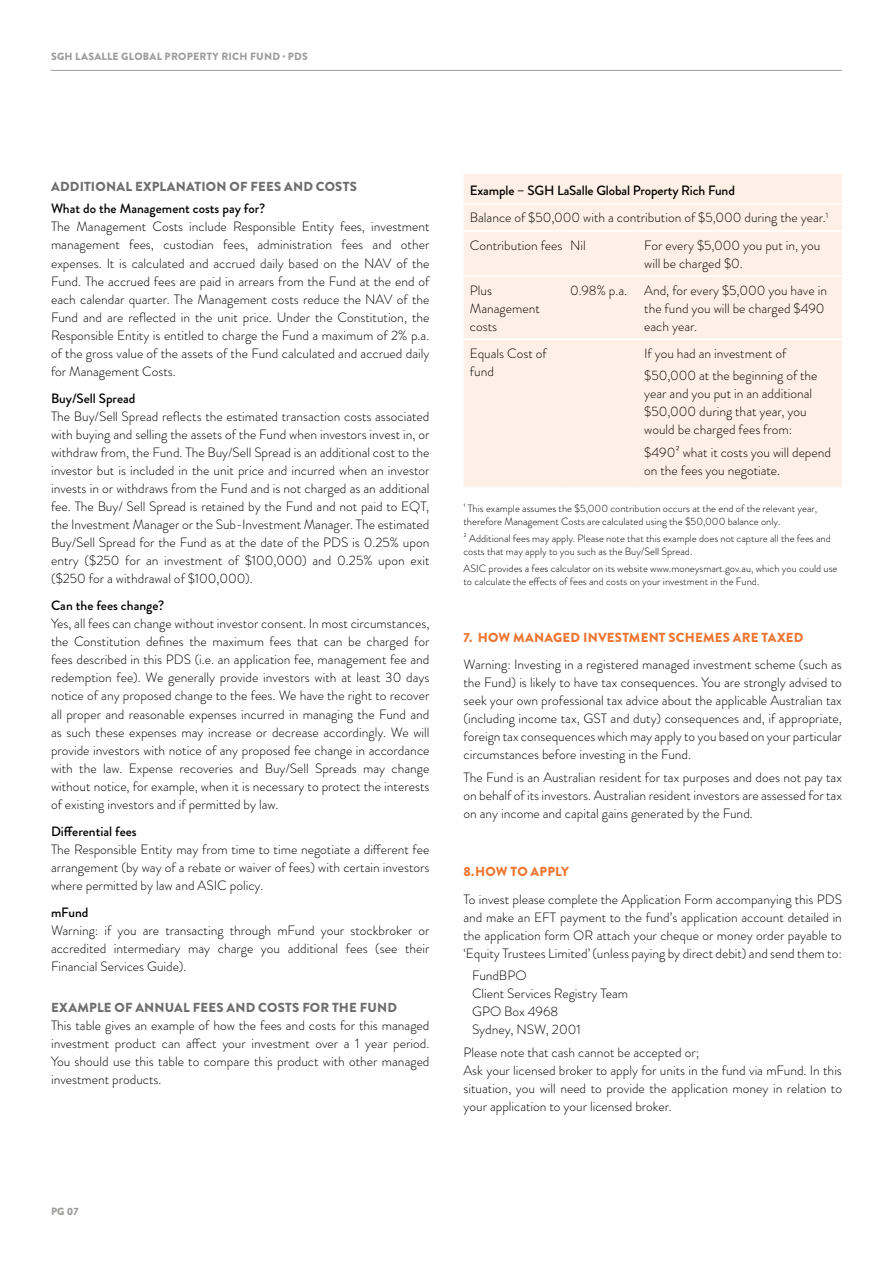
<style>
.page{position:relative;width:893px;height:1263px;background:#fff}
.page>*{position:absolute;margin:0;border:0;box-sizing:border-box;transform-origin:0 0}
.t1{font:300 13.5px/18px "Brandon Grotesque";color:#000}
.t2{font:500 13.5px "Brandon Grotesque";color:#000}
.t3{font:900 13.2px "Brandon Grotesque";letter-spacing:.015em;color:#706f6f}
.t4{font:900 13.2px "Brandon Grotesque";letter-spacing:.015em;color:#ee7633}
.t5{font:300 10.5px/12.8px "Brandon Grotesque";color:#000}
.t6{font:900 10.5px "Brandon Grotesque";letter-spacing:.02em;color:#9d9d9c}
.s1{font-weight:500}
</style>
<div class="page">
<hr style="left:51px;top:70px;width:791px;height:1px;background:#9d9d9c">
<div style="left:463px;top:174px;width:379px;height:313px;background:#fef0e7"></div>
<hr style="left:463px;top:203px;width:101px;height:2px;background:#fff">
<hr style="left:564px;top:203px;width:74px;height:2px;background:#fff">
<hr style="left:638px;top:203px;width:204px;height:2px;background:#fff">
<hr style="left:463px;top:230px;width:101px;height:2px;background:#fff">
<hr style="left:564px;top:230px;width:74px;height:2px;background:#fff">
<hr style="left:638px;top:230px;width:204px;height:2px;background:#fff">
<hr style="left:463px;top:275px;width:101px;height:2px;background:#fff">
<hr style="left:564px;top:275px;width:74px;height:2px;background:#fff">
<hr style="left:638px;top:275px;width:204px;height:2px;background:#fff">
<hr style="left:463px;top:338px;width:101px;height:2px;background:#fff">
<hr style="left:564px;top:338px;width:74px;height:2px;background:#fff">
<hr style="left:638px;top:338px;width:204px;height:2px;background:#fff">
<p class="t6" style="left:51px;top:49px;width:258px">SGH LASALLE GLOBAL PROPERTY RICH FUND · PDS</p>
<p class="t3" style="left:51px;top:177px;width:307px">ADDITIONAL EXPLANATION OF FEES AND COSTS</p>
<p class="t2" style="left:51px;top:199px;width:216px">What do the Management costs pay for?</p>
<p class="t1" style="left:51px;top:218px;width:380px;text-align:justify">The Management Costs include Responsible Entity fees, investment management fees, custodian fees, administration fees and other expenses. It is calculated and accrued daily based on the NAV of the Fund. The accrued fees are paid in arrears from the Fund at the end of each calendar quarter. The Management costs reduce the NAV of the Fund and are reflected in the unit price. Under the Constitution, the Responsible Entity is entitled to charge the Fund a maximum of 2% p.a. of the gross value of the assets of the Fund calculated and accrued daily for Management Costs.</p>
<p class="t2" style="left:51px;top:389px;width:86px">Buy/Sell Spread</p>
<p class="t1" style="left:51px;top:407px;width:380px;text-align:justify">The Buy/Sell Spread reflects the estimated transaction costs associated with buying and selling the assets of the Fund when investors invest in, or withdraw from, the Fund. The Buy/Sell Spread is an additional cost to the investor but is included in the unit price and incurred when an investor invests in or withdraws from the Fund and is not charged as an additional fee. The Buy/ Sell Spread is retained by the Fund and not paid to EQT, the Investment Manager or the Sub-Investment Manager. The estimated Buy/Sell Spread for the Fund as at the date of the PDS is 0.25% upon entry ($250 for an investment of $100,000) and 0.25% upon exit ($250 for a withdrawal of $100,000).</p>
<p class="t2" style="left:51px;top:596px;width:115px">Can the fees change?</p>
<p class="t1" style="left:51px;top:615px;width:380px;text-align:justify">Yes, all fees can change without investor consent. In most circumstances, the Constitution defines the maximum fees that can be charged for fees described in this PDS (i.e. an application fee, management fee and redemption fee). We generally provide investors with at least 30 days notice of any proposed change to the fees. We have the right to recover all proper and reasonable expenses incurred in managing the Fund and as such these expenses may increase or decrease accordingly. We will provide investors with notice of any proposed fee change in accordance with the law. Expense recoveries and Buy/Sell Spreads may change without notice, for example, when it is necessary to protect the interests of existing investors and if permitted by law.</p>
<p class="t2" style="left:51px;top:822px;width:87px">Differential fees</p>
<p class="t1" style="left:51px;top:840px;width:380px;text-align:justify">The Responsible Entity may from time to time negotiate a different fee arrangement (by way of a rebate or waiver of fees) with certain investors where permitted by law and ASIC policy.</p>
<p class="t2" style="left:51px;top:903px;width:39px">mFund</p>
<p class="t1" style="left:51px;top:921px;width:380px;text-align:justify">Warning: if you are transacting through mFund your stockbroker or accredited intermediary may charge you additional fees (see their Financial Services Guide).</p>
<p class="t3" style="left:51px;top:998px;width:347px">EXAMPLE OF ANNUAL FEES AND COSTS FOR THE FUND</p>
<p class="t1" style="left:51px;top:1016px;width:380px;text-align:justify">This table gives an example of how the fees and costs for this managed investment product can affect your investment over a 1 year period.<br>You should use this table to compare this product with other managed investment products.</p>
<p class="t1" style="left:470px;top:177px;width:360px;line-height:27px"><span class="s1">Example – SGH LaSalle Global Property Rich Fund<br></span>Balance of $50,000 with a contribution of $5,000 during the year.<sup>1<br></sup>Contribution fees Nil</p>
<p class="t1" style="left:644px;top:236px;width:178px">For every $5,000 you put in, you will be charged $0.</p>
<p class="t1" style="left:470px;top:281px;width:72px">Plus<br>Management costs</p>
<p class="t1" style="left:570px;top:281px;width:59px">0.98% p.a.</p>
<p class="t1" style="left:644px;top:281px;width:184px">And, for every $5,000 you have in the fund you will be charged $490 each year.</p>
<p class="t1" style="left:470px;top:344px;width:78px">Equals Cost of fund</p>
<p class="t1" style="left:644px;top:342px;width:175px;line-height:22.5px">If you had an investment of $50,000 at the beginning of the</p>
<p class="t1" style="left:644px;top:385px;width:169px">year and you put in an additional $50,000 during that year, you would be charged fees from:</p>
<p class="t1" style="left:644px;top:443px;width:188px">$490² what it costs you will depend on the fees you negotiate.</p>
<p class="t5" style="left:463px;top:502px;width:355px">¹ This example assumes the $5,000 contribution occurs at the end of the relevant year, therefore Management Costs are calculated using the $50,000 balance only.</p>
<p class="t5" style="left:463px;top:532px;width:369px">² Additional fees may apply. Please note that this example does not capture all the fees and costs that may apply to you such as the Buy/Sell Spread.</p>
<p class="t5" style="left:463px;top:562px;width:375px">ASIC provides a fees calculator on its website www.moneysmart.gov.au, which you could use to calculate the effects of fees and costs on your investment in the Fund.</p>
<p class="t4" style="left:463px;top:628px;width:341px">7. HOW MANAGED INVESTMENT SCHEMES ARE TAXED</p>
<p class="t1" style="left:463px;top:655px;width:380px;text-align:justify">Warning: Investing in a registered managed investment scheme (such as the Fund) is likely to have tax consequences. You are strongly advised to seek your own professional tax advice about the applicable Australian tax (including income tax, GST and duty) consequences and, if appropriate, foreign tax consequences which may apply to you based on your particular circumstances before investing in the Fund.</p>
<p class="t1" style="left:463px;top:768px;width:380px;text-align:justify">The Fund is an Australian resident for tax purposes and does not pay tax on behalf of its investors. Australian resident investors are assessed for tax on any income and capital gains generated by the Fund.</p>
<p class="t4" style="left:463px;top:862px;width:107px">8.HOW TO APPLY</p>
<p class="t1" style="left:463px;top:890px;width:380px;text-align:justify">To invest please complete the Application Form accompanying this PDS and make an EFT payment to the fund’s application account detailed in the application form OR attach your cheque or money order payable to ‘Equity Trustees Limited’ (unless paying by direct debit) and send them to:</p>
<p class="t1" style="left:472px;top:967px;width:158px">FundBPO<br>Client Services Registry Team<br>GPO Box 4968<br>Sydney, NSW, 2001</p>
<p class="t1" style="left:463px;top:1043px;width:380px">Please note that cash cannot be accepted or;<br>Ask your licensed broker to apply for units in the fund via mFund. In this situation, you will need to provide the application money in relation to your application to your licensed broker.</p>
<p class="t6" style="left:51px;top:1204px;width:29px">PG 07</p>
</div>
